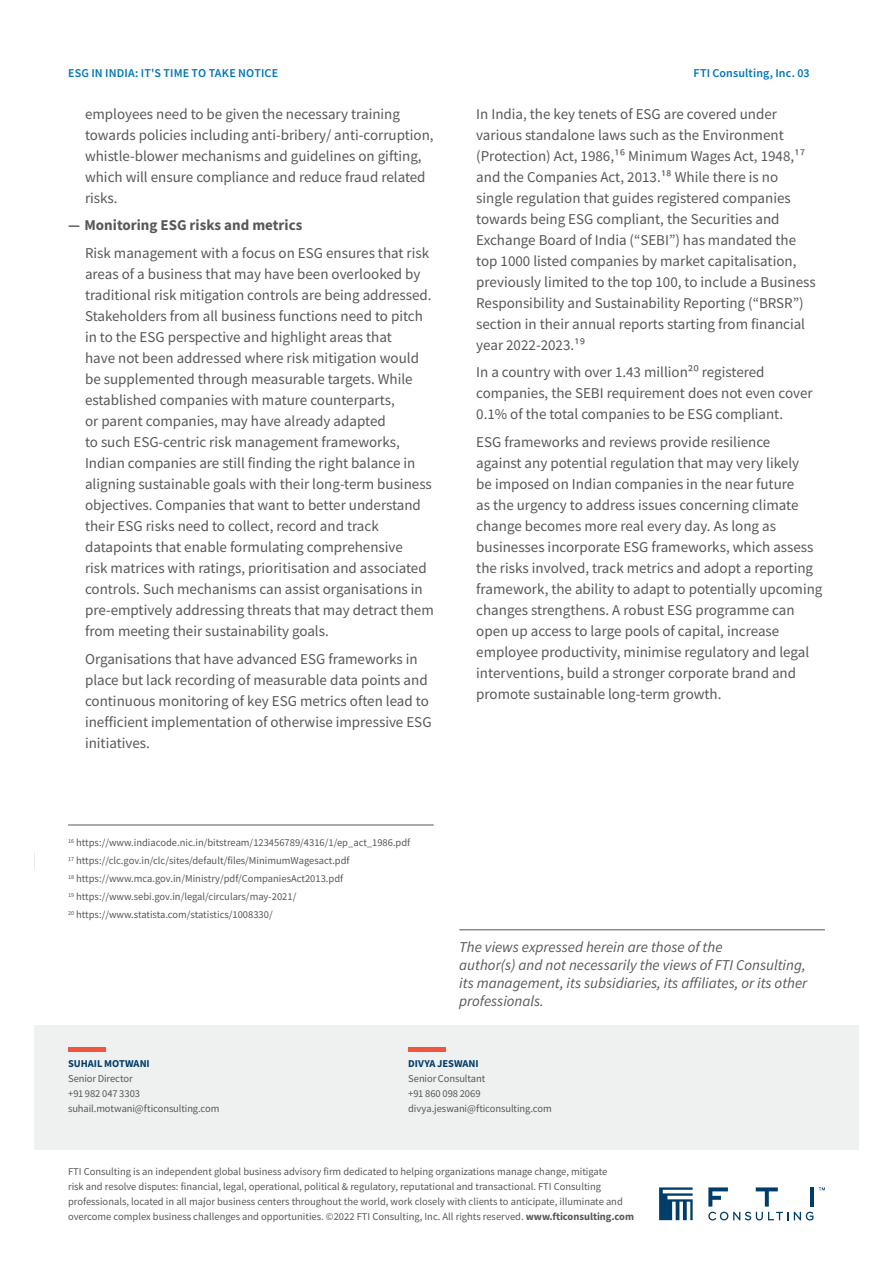
<style>
.page{position:relative;width:893px;height:1263px;background:#fff}
.page>*{position:absolute;margin:0;border:0;box-sizing:border-box;transform-origin:0 0}
.Body_Copy{font:15px/21px "Source Sans Pro";color:#57585a}
.t1{font:italic 15px/18px "Source Sans Pro";color:#57585a;text-align:justify}
.t2{font:700 15px "Source Sans Pro";color:#57585a}
.Intro{font:600 12px "Source Sans Pro";letter-spacing:.01em;color:#0075b6}
.Bio_details{font:10.5px/15px "Source Sans Pro";color:#57585a}
.Bio_Name{font:10.5px "Source Sans Pro";letter-spacing:-.01em;color:#57585a}
.Bio_Name-2{font:700 10.5px "Source Sans Pro";letter-spacing:-.005em;color:#003e69}
.t3{font:700 10.5px "Source Sans Pro";letter-spacing:-.01em;color:#0075b6}
.s1{font-weight:700}
</style>
<div class="page">
<hr style="left:68px;top:825px;width:366px;height:1px;background:#57585a">
<hr style="left:459px;top:929px;width:366px;height:1px;background:#57585a">
<svg style="left:659px;top:1187px;width:166px;height:34px"></svg>
<div style="left:34px;top:1025px;width:825px;height:125px;background:#eff0f0"></div>
<hr style="left:68px;top:1047px;width:37px;height:4px;background:#f0553e">
<hr style="left:408px;top:1047px;width:37px;height:4px;background:#f0553e">
<p class="Intro" style="left:68px;top:65px;width:212px">ESG IN INDIA: IT'S TIME TO TAKE NOTICE</p>
<p class="t3" style="left:68px;top:65px;width:67px">ARTICLE TITLE</p>
<p class="Intro" style="left:693px;top:65px;width:118px">FTI Consulting, Inc. 03</p>
<p class="Body_Copy" style="left:85px;top:103px;width:350px">employees need to be given the necessary training towards policies including anti-bribery/ anti-corruption, whistle-blower mechanisms and guidelines on gifting, which will ensure compliance and reduce fraud related risks.</p>
<p class="t2" style="left:68px;top:215px;width:236px">— Monitoring ESG risks and metrics</p>
<p class="Body_Copy" style="left:85px;top:242px;width:350px">Risk management with a focus on ESG ensures that risk areas of a business that may have been overlooked by traditional risk mitigation controls are being addressed.<br>Stakeholders from all business functions need to pitch in to the ESG perspective and highlight areas that<br>have not been addressed where risk mitigation would be supplemented through measurable targets. While established companies with mature counterparts,<br>or parent companies, may have already adapted<br>to such ESG-centric risk management frameworks, Indian companies are still finding the right balance in aligning sustainable goals with their long-term business objectives. Companies that want to better understand their ESG risks need to collect, record and track datapoints that enable formulating comprehensive<br>risk matrices with ratings, prioritisation and associated controls. Such mechanisms can assist organisations in pre-emptively addressing threats that may detract them from meeting their sustainability goals.</p>
<p class="Body_Copy" style="left:85px;top:648px;width:348px">Organisations that have advanced ESG frameworks in place but lack recording of measurable data points and continuous monitoring of key ESG metrics often lead to inefficient implementation of otherwise impressive ESG initiatives.</p>
<p class="Body_Copy" style="left:476px;top:103px;width:341px">In India, the key tenets of ESG are covered under various standalone laws such as the Environment (Protection) Act, 1986,¹⁶ Minimum Wages Act, 1948,¹⁷ and the Companies Act, 2013.¹⁸ While there is no single regulation that guides registered companies towards being ESG compliant, the Securities and Exchange Board of India (“SEBI”) has mandated the top 1000 listed companies by market capitalisation, previously limited to the top 100, to include a Business Responsibility and Sustainability Reporting (“BRSR”) section in their annual reports starting from financial year 2022-2023.¹⁹</p>
<p class="Body_Copy" style="left:476px;top:362px;width:338px">In a country with over 1.43 million²⁰ registered companies, the SEBI requirement does not even cover<br>0.1% of the total companies to be ESG compliant.</p>
<p class="Body_Copy" style="left:476px;top:431px;width:348px">ESG frameworks and reviews provide resilience<br>against any potential regulation that may very likely<br>be imposed on Indian companies in the near future<br>as the urgency to address issues concerning climate change becomes more real every day. As long as businesses incorporate ESG frameworks, which assess the risks involved, track metrics and adopt a reporting framework, the ability to adapt to potentially upcoming changes strengthens. A robust ESG programme can open up access to large pools of capital, increase employee productivity, minimise regulatory and legal interventions, build a stronger corporate brand and promote sustainable long-term growth.</p>
<p class="Bio_details" style="left:68px;top:835px;width:344px"><sup>16</sup> https://www.indiacode.nic.in/bitstream/123456789/4316/1/ep_act_1986.pdf</p>
<p class="Bio_details" style="left:68px;top:853px;width:283px"><sup>17</sup> https://clc.gov.in/clc/sites/default/files/MinimumWagesact.pdf</p>
<p class="Bio_details" style="left:68px;top:871px;width:277px"><sup>18</sup> https://www.mca.gov.in/Ministry/pdf/CompaniesAct2013.pdf</p>
<p class="Bio_details" style="left:68px;top:889px;width:230px"><sup>19</sup> https://www.sebi.gov.in/legal/circulars/may-2021/</p>
<p class="Bio_details" style="left:68px;top:907px;width:206px"><sup>20</sup> https://www.statista.com/statistics/1008330/</p>
<p class="t1" style="left:459px;top:938px;width:265px">The views expressed herein are those of the</p>
<p class="t1" style="left:459px;top:956px;width:350px">author(s) and not necessarily the views of FTI Consulting, its management, its subsidiaries, its affiliates, or its other professionals.</p>
<p class="Bio_Name-2" style="left:68px;top:1056px;width:83px">SUHAIL MOTWANI</p>
<p class="Bio_Name" style="left:68px;top:1071px;width:66px">Senior Director</p>
<p class="Bio_Name" style="left:68px;top:1086px;width:74px">+91 982 047 3303</p>
<p class="Bio_details" style="left:68px;top:1101px;width:153px">suhail.motwani@fticonsulting.com</p>
<p class="Bio_details" style="left:68px;top:1080px;width:21px">Title</p>
<p class="Bio_Name-2" style="left:408px;top:1056px;width:72px">DIVYA JESWANI</p>
<p class="Bio_Name" style="left:408px;top:1071px;width:79px">Senior Consultant</p>
<p class="Bio_details" style="left:408px;top:1086px;width:74px">+91 860 098 2069</p>
<p class="Bio_details" style="left:408px;top:1101px;width:145px">divya.jeswani@fticonsulting.com</p>
<p class="Bio_details" style="left:68px;top:1164px;width:567px">FTI Consulting is an independent global business advisory firm dedicated to helping organizations manage change, mitigate<br>risk and resolve disputes: financial, legal, operational, political &amp; regulatory, reputational and transactional. FTI Consulting professionals, located in all major business centers throughout the world, work closely with clients to anticipate, illuminate and overcome complex business challenges and opportunities. ©2022 FTI Consulting, Inc. All rights reserved. <span class="s1">www.fticonsulting.com</span></p>
<p class="Bio_details" style="left:434px;top:1164px;width:11px">or</p>
<p class="Bio_details" style="left:463px;top:1164px;width:6px">s</p>
<p class="Bio_details" style="left:570px;top:1164px;width:24px">mitig</p>
<p class="Bio_details" style="left:276px;top:1194px;width:10px">re</p>
<p class="Bio_details" style="left:467px;top:1194px;width:26px">client</p>
<p class="Bio_details" style="left:324px;top:1194px;width:299px;text-indent:186px">anticipa il uminate and ©2020 FTI Consulting, Inc. Al rights reserved. <span class="s1">www.ftico</span></p>
</div>
